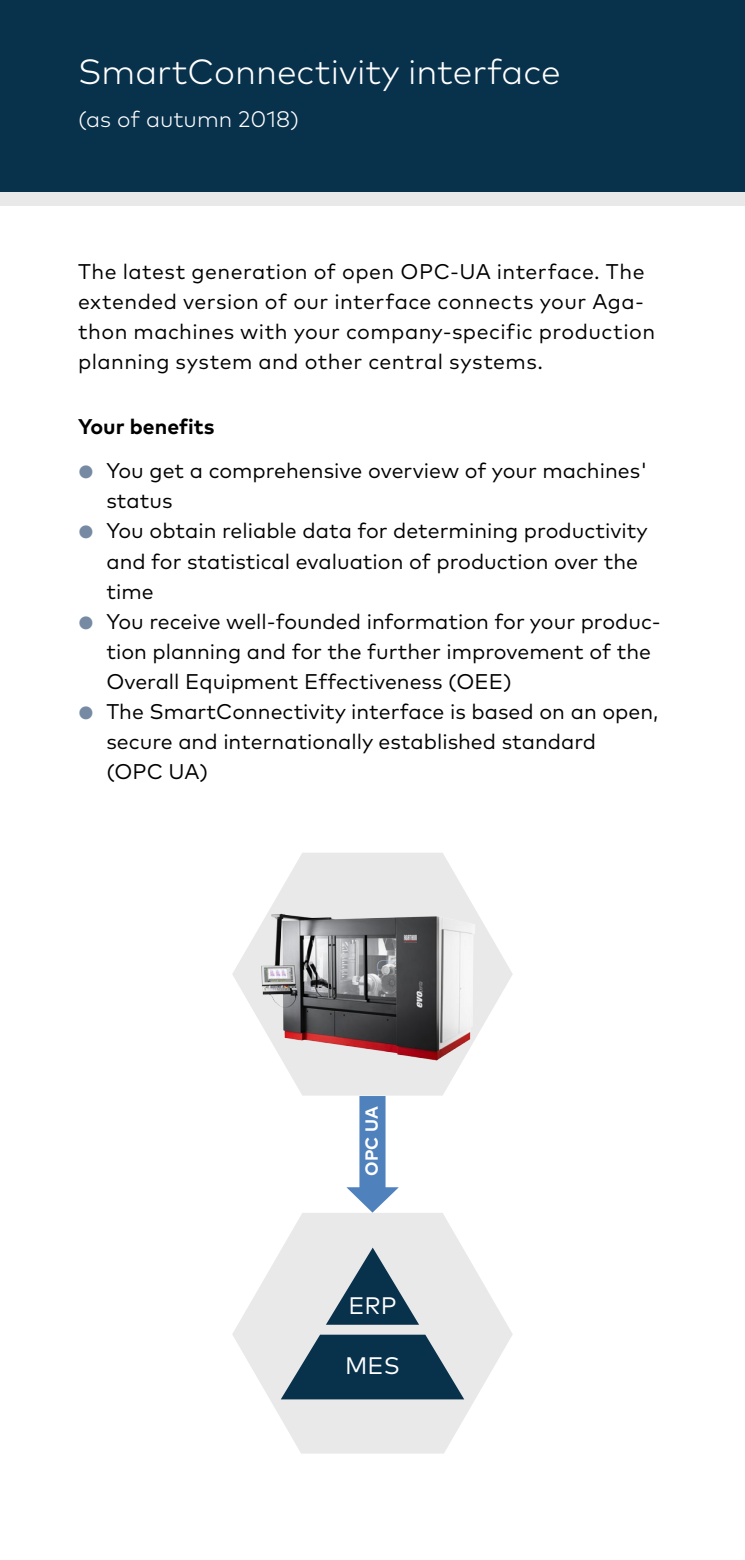
<style>
.page{position:relative;width:745px;height:1560px;background:#fff}
.page>*{position:absolute;margin:0;border:0;box-sizing:border-box;transform-origin:0 0}
.Headline_14pt_light{font:300 35px "Mark OT";color:#fff}
.t1{font:24px "Mark OT";color:#fff}
.Headline_14pt_light-2{font:300 22.5px "Mark OT";color:#fff}
.Lauftext_8_5pt{font:21.25px/30px "Mark OT";color:#000}
.Lauftext_8_5pt-2{font:21.25px/30px "Mark OT";letter-spacing:.02em;color:#000}
.Titel_Lauftext{font:700 21.25px "Mark OT";color:#000}
.t2{font:700 17.5px "Mark OT";color:#fff}
.s1{font-size:17.5px;color:#778aa4}
</style>
<div class="page">
<div style="left:0;top:191px;width:744px;height:15px;background:#e9e9e9"></div>
<div style="left:0;top:0;width:744px;height:191px;background:#08314c"></div>
<svg style="left:232px;top:1212px;width:280px;height:241px;fill:#e9e9e9"></svg>
<svg style="left:232px;top:853px;width:280px;height:242px"></svg>
<img style="left:248px;top:892px;width:254px;height:191px">
<svg style="left:325px;top:1247px;width:94px;height:77px;background:#7b8f9c"></svg>
<svg style="left:280px;top:1334px;width:184px;height:65px;background:#3a5a6f"></svg>
<svg style="left:346px;top:1095px;width:52px;height:117px"></svg>
<p class="Headline_14pt_light" style="left:78px;top:51px;width:484px">SmartConnectivity interface</p>
<p class="Headline_14pt_light-2" style="left:78px;top:105px;width:222px">(as of autumn 2018)</p>
<p class="Lauftext_8_5pt-2" style="left:78px;top:256px;width:578px">The latest generation of open OPC-UA interface. The extended version of our interface connects your Aga&shy;thon machines with your company-specific production planning system and other central systems.</p>
<p class="Titel_Lauftext" style="left:78px;top:413px;width:138px">Your benefits</p>
<p class="Lauftext_8_5pt" style="left:106px;top:455px;width:542px;text-indent:-28px"><span class="s1">●</span> You get a comprehensive overview of your machines' status</p>
<p class="Lauftext_8_5pt" style="left:106px;top:515px;width:542px;text-indent:-28px"><span class="s1">●</span> You obtain reliable data for determining productivity and for statistical evaluation of production over the time</p>
<p class="Lauftext_8_5pt" style="left:106px;top:605px;width:555px;text-indent:-28px"><span class="s1">●</span> You receive well-founded information for your produc&shy;tion planning and for the further improvement of the<br>Overall Equipment Effectiveness (OEE)</p>
<p class="Lauftext_8_5pt" style="left:106px;top:695px;width:553px;text-indent:-28px"><span class="s1">●</span> The SmartConnectivity interface is based on an open, secure and internationally established standard<br>(OPC UA)</p>
<p class="t2" style="left:360px;top:1175px;width:71px;rotate:-90deg">OPC UA</p>
<p class="t1" style="left:348px;top:1290px;width:50px">ERP</p>
<p class="t1" style="left:345px;top:1350px;width:56px">MES</p>
</div>
